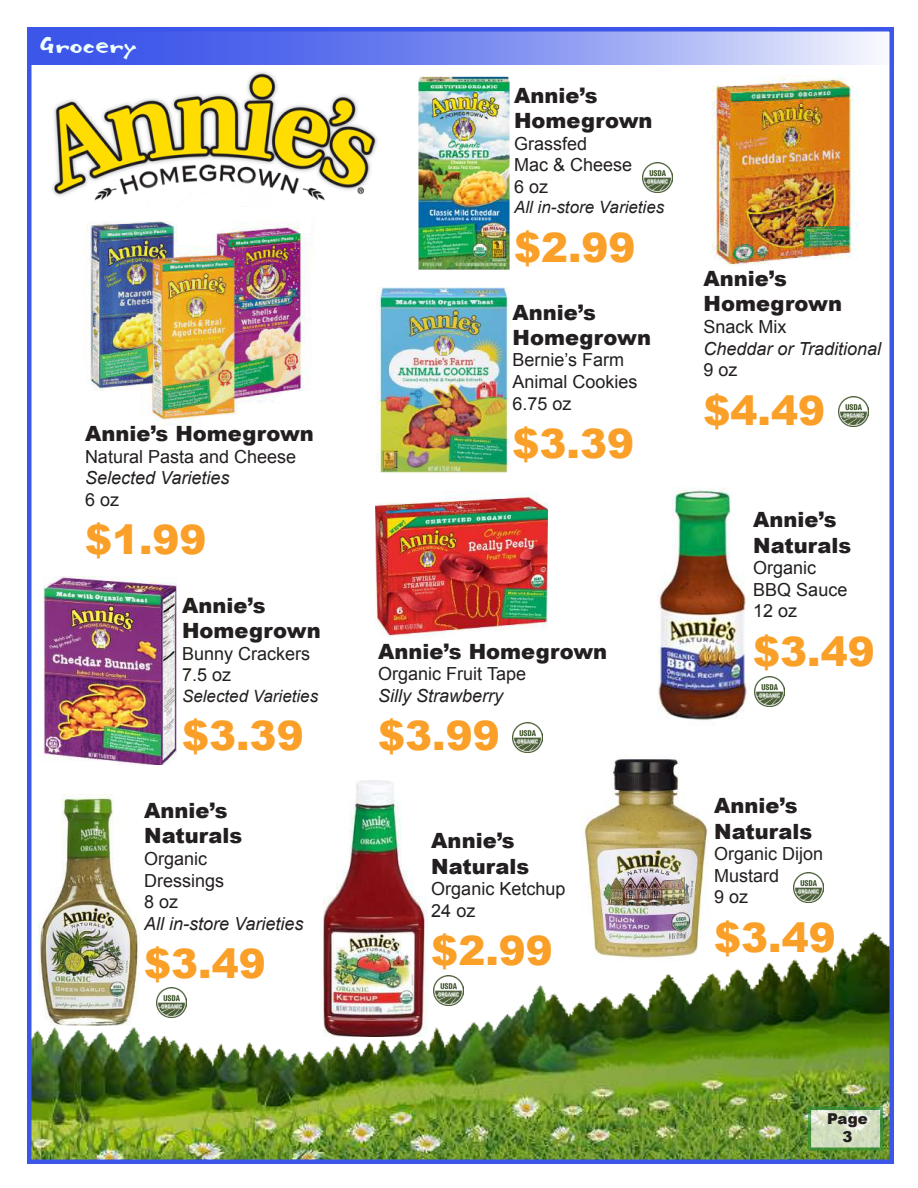
<style>
.page{position:relative;width:918px;height:1188px;background:#fff}
.page>*{position:absolute;margin:0;border:0;box-sizing:border-box;transform-origin:0 0}
.t1{font:900 40.5px "Arial";color:#faa029}
.t2{font:34.5px "Babelfish";color:#effffd}
.t3{font:900 21px/25.2px "Arial";color:#231f20}
.t4{font:18px/21.6px "Arial";color:#231f20}
.t5{font:italic 18px "Arial";color:#231f20}
.t6{font:italic 16.95px "Arial";color:#231f20}
.t7{font:900 15px/18px "Arial";color:#231f20;text-align:center}
</style>
<div class="page">
<img style="left:32px;top:902px;width:857px;height:257px">
<svg style="left:808px;top:1107px;width:75px;height:43px;background:#bad0ab"></svg>
<svg style="left:32px;top:32px;width:843px;height:33px;background:#7f90f0"></svg>
<img style="left:52px;top:72px;width:325px;height:129px">
<img style="left:86px;top:215px;width:230px;height:211px">
<img style="left:157px;top:988px;width:30px;height:30px">
<img style="left:39px;top:795px;width:100px;height:230px">
<img style="left:418px;top:76px;width:92px;height:194px">
<img style="left:324px;top:780px;width:103px;height:257px">
<img style="left:643px;top:162px;width:30px;height:30px">
<img style="left:581px;top:758px;width:132px;height:203px">
<img style="left:793px;top:872px;width:30px;height:30px">
<img style="left:658px;top:488px;width:89px;height:232px">
<img style="left:754px;top:677px;width:30px;height:29px">
<img style="left:377px;top:287px;width:134px;height:185px">
<img style="left:711px;top:75px;width:148px;height:190px">
<img style="left:838px;top:397px;width:30px;height:30px">
<img style="left:44px;top:576px;width:132px;height:189px">
<img style="left:376px;top:491px;width:171px;height:146px">
<img style="left:434px;top:976px;width:30px;height:30px">
<img style="left:512px;top:722px;width:30px;height:30px">
<div style="left:27px;top:27px;width:867px;height:1137px;border:4px solid #3d56ea"></div>
<h2 class="t2" style="left:41px;top:33px;width:98px">Grocery</h2>
<p class="t3" style="left:85px;top:420px;width:231px">Annie’s Homegrown</p>
<p class="t4" style="left:85px;top:446px;width:213px">Natural Pasta and Cheese</p>
<p class="t5" style="left:85px;top:466px;width:146px">Selected Varieties</p>
<p class="t4" style="left:85px;top:489px;width:36px">6 oz</p>
<h1 class="t1" style="left:85px;top:511px;width:123px">$1.99</h1>
<p class="t3" style="left:182px;top:592px;width:140px">Annie’s<br>Homegrown</p>
<p class="t4" style="left:182px;top:643px;width:130px">Bunny Crackers<br>7.5 oz</p>
<p class="t6" style="left:182px;top:685px;width:138px">Selected Varieties</p>
<h1 class="t1" style="left:182px;top:706px;width:123px">$3.39</h1>
<p class="t3" style="left:144px;top:797px;width:99px">Annie’s<br>Naturals</p>
<p class="t4" style="left:144px;top:848px;width:82px">Organic<br>Dressings<br>8 oz</p>
<p class="t5" style="left:144px;top:912px;width:161px">All in-store Varieties</p>
<h1 class="t1" style="left:144px;top:935px;width:123px">$3.49</h1>
<p class="t3" style="left:514px;top:82px;width:140px">Annie’s<br>Homegrown</p>
<p class="t4" style="left:514px;top:133px;width:120px">Grassfed<br>Mac &amp; Cheese<br>6 oz</p>
<p class="t6" style="left:514px;top:196px;width:152px">All in-store Varieties</p>
<h1 class="t1" style="left:514px;top:218px;width:123px">$2.99</h1>
<p class="t3" style="left:513px;top:299px;width:140px">Annie’s<br>Homegrown</p>
<p class="t4" style="left:513px;top:350px;width:127px">Bernie’s Farm<br>Animal Cookies<br>6.75 oz</p>
<h1 class="t1" style="left:513px;top:414px;width:123px">$3.39</h1>
<p class="t3" style="left:378px;top:638px;width:231px">Annie’s Homegrown</p>
<p class="t4" style="left:378px;top:663px;width:149px">Organic Fruit Tape</p>
<p class="t5" style="left:378px;top:684px;width:127px">Silly Strawberry</p>
<h1 class="t1" style="left:378px;top:706px;width:123px">$3.99</h1>
<p class="t3" style="left:431px;top:828px;width:99px">Annie’s<br>Naturals</p>
<p class="t4" style="left:431px;top:878px;width:136px">Organic Ketchup<br>24 oz</p>
<h1 class="t1" style="left:431px;top:922px;width:123px">$2.99</h1>
<p class="t3" style="left:704px;top:265px;width:140px">Annie’s<br>Homegrown</p>
<p class="t4" style="left:704px;top:316px;width:85px">Snack Mix</p>
<p class="t5" style="left:704px;top:337px;width:179px">Cheddar or Traditional</p>
<p class="t4" style="left:704px;top:359px;width:36px">9 oz</p>
<h1 class="t1" style="left:704px;top:381px;width:123px">$4.49</h1>
<p class="t3" style="left:753px;top:507px;width:99px">Annie’s<br>Naturals</p>
<p class="t4" style="left:753px;top:557px;width:96px">Organic<br>BBQ Sauce<br>12 oz</p>
<h1 class="t1" style="left:753px;top:622px;width:123px">$3.49</h1>
<p class="t3" style="left:714px;top:793px;width:99px">Annie’s<br>Naturals</p>
<p class="t4" style="left:714px;top:843px;width:111px">Organic Dijon<br>Mustard<br>9 oz</p>
<h1 class="t1" style="left:714px;top:908px;width:123px">$3.49</h1>
<p class="t7" style="left:827px;top:1109px;width:42px">Page<br>3</p>
</div>
